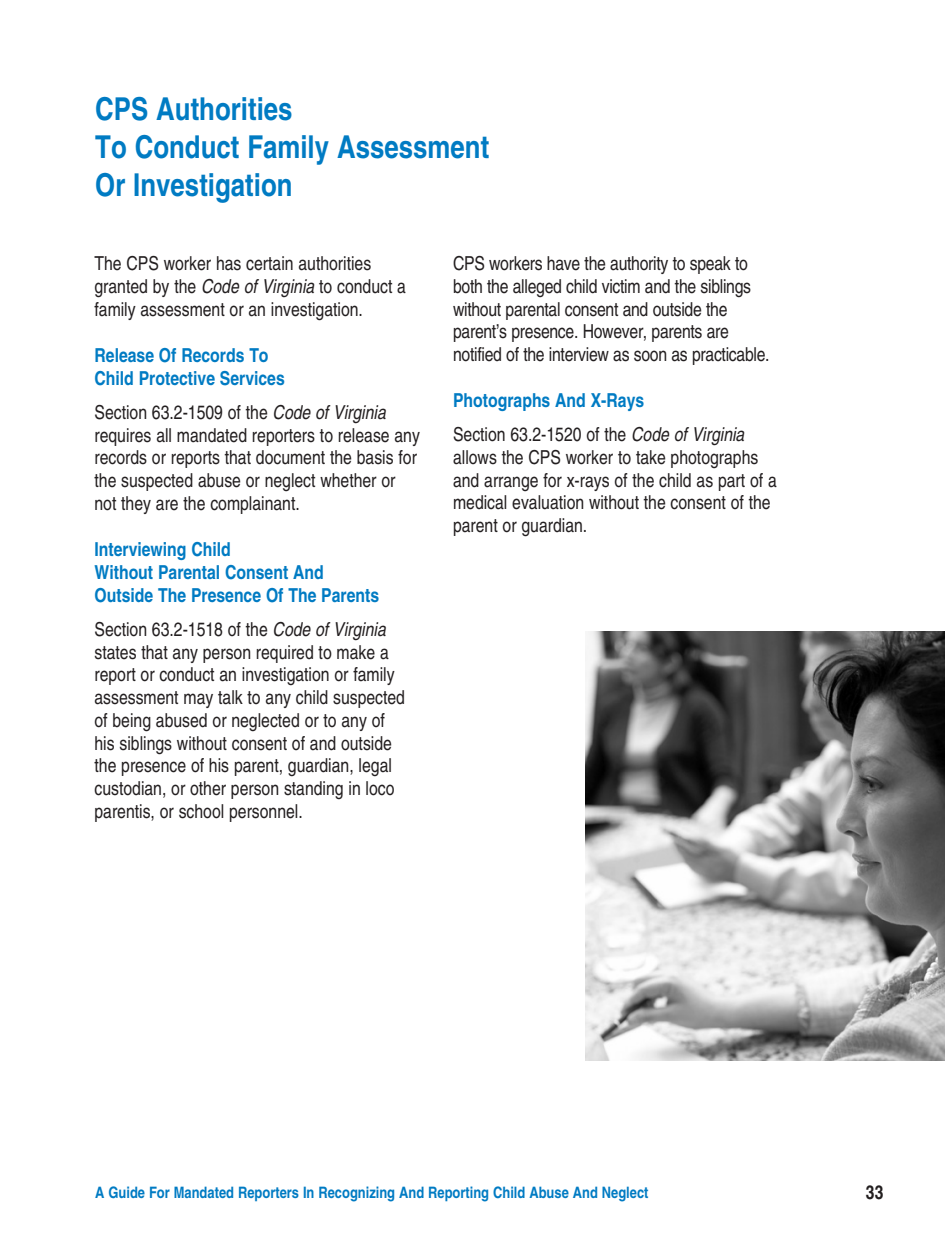
<style>
.page{position:relative;width:945px;height:1260px;background:#fff}
.page>*{position:absolute;margin:0;border:0;box-sizing:border-box;transform-origin:0 0}
.Section_heading{font:700 condensed 31.5px/37.8px "Helvetica";color:#007bc3}
.Body{font:condensed 19.25px/22.8px "Helvetica";color:#231f20}
.Subhead_1{font:700 condensed 19.25px/23.1px "Helvetica";color:#007bc3}
.t1{font:700 condensed 19.25px "Helvetica";color:#231f20}
.footer_right{font:700 condensed 15.75px "Helvetica";color:#007bc3}
.s1{font-style:italic}
</style>
<div class="page">
<img style="left:585px;top:631px;width:360px;height:430px">
<p class="Section_heading" style="left:95px;top:90px;width:396px">CPS Authorities<br>To Conduct Family Assessment<br>Or Investigation</p>
<p class="Body" style="left:94px;top:252px;width:313px">The CPS worker has certain authorities granted by the <span class="s1">Code of Virginia</span> to conduct a family assessment or an investigation.</p>
<p class="Subhead_1" style="left:94px;top:343px;width:192px">Release Of Records To<br>Child Protective Services</p>
<p class="Body" style="left:94px;top:401px;width:327px">Section 63.2-1509 of the <span class="s1">Code of Virginia </span>requires all mandated reporters to release any records or reports that document the basis for the suspected abuse or neglect whether or not they are the complainant.</p>
<p class="Subhead_1" style="left:94px;top:537px;width:286px">Interviewing Child<br>Without Parental Consent And<br>Outside The Presence Of The Parents</p>
<p class="Body" style="left:94px;top:618px;width:312px">Section 63.2-1518 of the <span class="s1">Code of Virginia </span>states that any person required to make a report or conduct an investigation or family assessment may talk to any child suspected of being abused or neglected or to any of his siblings without consent of and outside the presence of his parent, guardian, legal custodian, or other person standing in loco parentis, or school personnel.</p>
<p class="Body" style="left:453px;top:252px;width:318px">CPS workers have the authority to speak to both the alleged child victim and the siblings without parental consent and outside the parent’s presence. However, parents are notified of the interview as soon as practicable.</p>
<p class="Subhead_1" style="left:453px;top:388px;width:193px">Photographs And X-Rays</p>
<p class="Body" style="left:453px;top:423px;width:325px">Section 63.2-1520 of the <span class="s1">Code of Virginia </span>allows the CPS worker to take photographs and arrange for x-rays of the child as part of a medical evaluation without the consent of the parent or guardian.</p>
<p class="footer_right" style="left:95px;top:1183px;width:555px">A Guide For Mandated Reporters In Recognizing And Reporting Child Abuse And Neglect</p>
<p class="t1" style="left:866px;top:1181px;width:19px">33</p>
</div>
